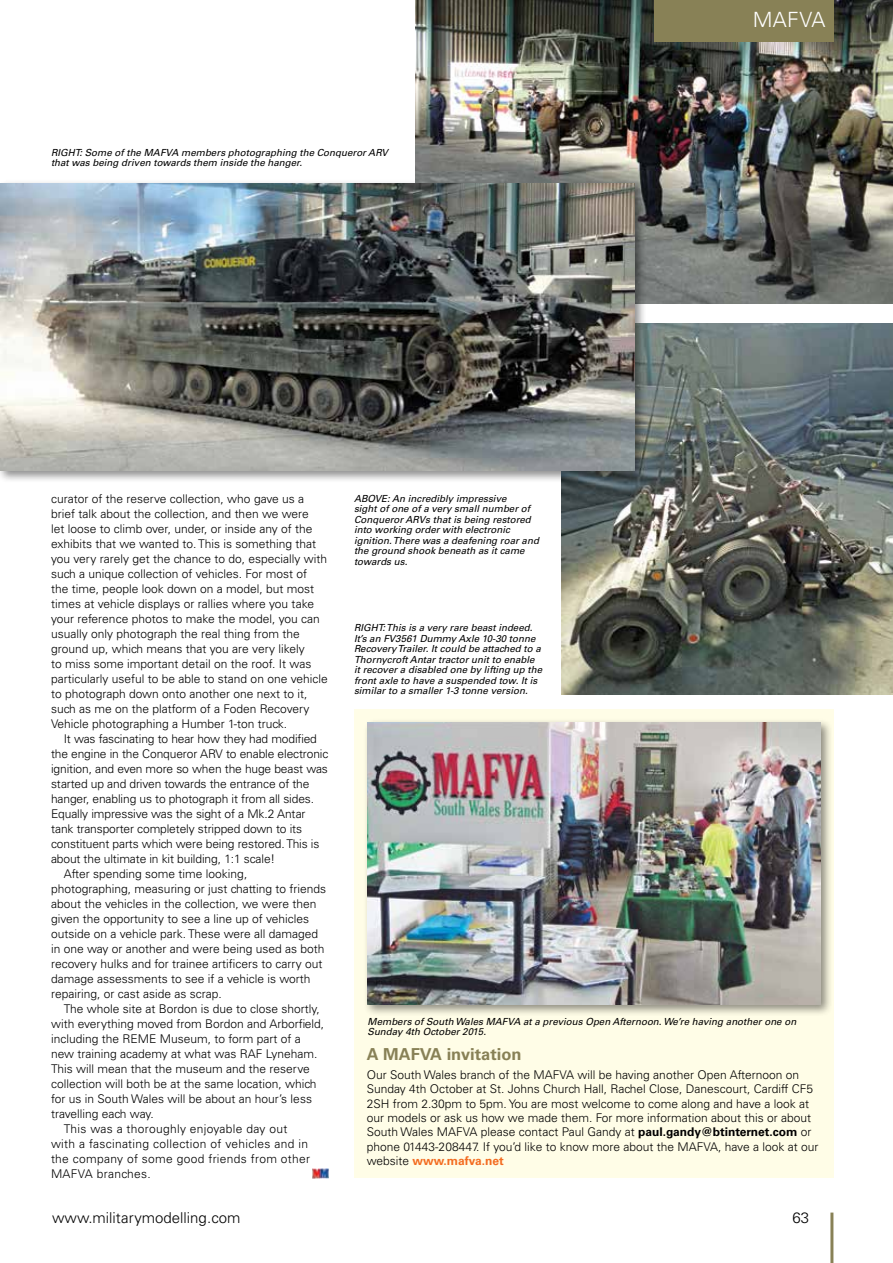
<style>
.page{position:relative;width:893px;height:1263px;background:#fff}
.page>*{position:absolute;margin:0;border:0;box-sizing:border-box;transform-origin:0 0}
.t1{font:300 21px "Univers LT Std";letter-spacing:.015em;color:#fff}
.t2{font:700 16.5px "Univers LT Std";color:#888156}
.t3{font:300 15px "Univers LT Std";color:#000}
.t4{font:300 12px/15px "Univers LT Std";color:#000}
.t5{font:300 12px "Univers LT Std";letter-spacing:.025em;color:#000}
.t6{font:italic 9.75px/10.5px "Univers LT Std";color:#000}
.s1{font-weight:700}
.s2{font-weight:700;color:#f36c21}
</style>
<div class="page">
<hr style="left:830px;top:1212px;width:3px;height:51px;background:#888156">
<div style="left:354px;top:710px;width:479px;height:468px;background:#fffde7"></div>
<img style="left:561px;top:323px;width:332px;height:372px">
<img style="left:415px;top:0;width:478px;height:304px">
<div style="left:0;top:179px;width:647px;height:304px;background:#000;opacity:.45"></div>
<img style="left:0;top:183px;width:634px;height:287px">
<div style="left:363px;top:718px;width:470px;height:298px;background:#000;opacity:.45"></div>
<img style="left:367px;top:722px;width:454px;height:282px">
<img style="left:312px;top:1168px;width:17px;height:10px">
<div style="left:654px;top:0;width:179px;height:41px;background:#888156"></div>
<p class="t6" style="left:51px;top:147px;width:339px">RIGHT: Some of the MAFVA members photographing the Conqueror ARV that was being driven towards them inside the hanger.</p>
<h1 class="t1" style="left:753px;top:7px;width:74px">MAFVA</h1>
<p class="t4" style="left:51px;top:492px;width:278px">curator of the reserve collection, who gave us a brief talk about the collection, and then we were<br>let loose to climb over, under, or inside any of the exhibits that we wanted to. This is something that you very rarely get the chance to do, especially with such a unique collection of vehicles. For most of<br>the time, people look down on a model, but most times at vehicle displays or rallies where you take your reference photos to make the model, you can usually only photograph the real thing from the ground up, which means that you are very likely<br>to miss some important detail on the roof. It was particularly useful to be able to stand on one vehicle to photograph down onto another one next to it, such as me on the platform of a Foden Recovery Vehicle photographing a Humber 1-ton truck.</p>
<p class="t4" style="left:64px;top:732px;width:255px">It was fascinating to hear how they had modified</p>
<p class="t4" style="left:51px;top:747px;width:279px">the engine in the Conqueror ARV to enable electronic</p>
<p class="t4" style="left:51px;top:762px;width:278px">ignition, and even more so when the huge beast was</p>
<p class="t4" style="left:51px;top:777px;width:260px">started up and driven towards the entrance of the</p>
<p class="t4" style="left:51px;top:792px;width:265px">hanger, enabling us to photograph it from all sides.</p>
<p class="t4" style="left:51px;top:807px;width:256px">Equally impressive was the sight of a Mk.2 Antar</p>
<p class="t4" style="left:51px;top:822px;width:253px">tank transporter completely stripped down to its</p>
<p class="t4" style="left:51px;top:837px;width:270px">constituent parts which were being restored. This is</p>
<p class="t4" style="left:51px;top:852px;width:226px">about the ultimate in kit building, 1:1 scale!</p>
<p class="t4" style="left:64px;top:867px;width:185px">After spending some time looking,</p>
<p class="t4" style="left:51px;top:882px;width:277px">photographing, measuring or just chatting to friends</p>
<p class="t4" style="left:51px;top:897px;width:267px">about the vehicles in the collection, we were then</p>
<p class="t4" style="left:51px;top:912px;width:260px">given the opportunity to see a line up of vehicles</p>
<p class="t4" style="left:51px;top:927px;width:269px">outside on a vehicle park. These were all damaged</p>
<p class="t4" style="left:51px;top:942px;width:275px">in one way or another and were being used as both</p>
<p class="t4" style="left:51px;top:957px;width:273px">recovery hulks and for trainee artificers to carry out</p>
<p class="t4" style="left:51px;top:972px;width:261px">damage assessments to see if a vehicle is worth</p>
<p class="t4" style="left:51px;top:987px;width:172px">repairing, or cast aside as scrap.</p>
<p class="t4" style="left:64px;top:1002px;width:258px">The whole site at Bordon is due to close shortly,</p>
<p class="t4" style="left:51px;top:1017px;width:275px">with everything moved from Bordon and Arborfield,</p>
<p class="t4" style="left:51px;top:1032px;width:251px">including the REME Museum, to form part of a</p>
<p class="t4" style="left:51px;top:1047px;width:268px">new training academy at what was RAF Lyneham.</p>
<p class="t4" style="left:51px;top:1062px;width:260px">This will mean that the museum and the reserve</p>
<p class="t4" style="left:51px;top:1077px;width:267px">collection will both be at the same location, which</p>
<p class="t4" style="left:51px;top:1092px;width:262px">for us in South Wales will be about an hour’s less</p>
<p class="t4" style="left:51px;top:1107px;width:104px">travelling each way.</p>
<p class="t5" style="left:64px;top:1122px;width:225px">This was a thoroughly enjoyable day out</p>
<p class="t5" style="left:51px;top:1137px;width:259px">with a fascinating collection of vehicles and in</p>
<p class="t5" style="left:51px;top:1152px;width:261px">the company of some good friends from other</p>
<p class="t5" style="left:51px;top:1167px;width:101px">MAFVA branches.</p>
<p class="t6" style="left:354px;top:493px;width:186px">ABOVE: An incredibly impressive<br>sight of one of a very small number of<br>Conqueror ARVs that is being restored into working order with electronic ignition. There was a deafening roar and the ground shook beneath as it came towards us.</p>
<p class="t6" style="left:354px;top:623px;width:190px">RIGHT: This is a very rare beast indeed.<br>It’s an FV3561 Dummy Axle 10-30 tonne Recovery Trailer. It could be attached to a Thornycroft Antar tractor unit to enable it recover a disabled one by lifting up the front axle to have a suspended tow. It is similar to a smaller 1-3 tonne version.</p>
<p class="t6" style="left:367px;top:1016px;width:430px">Members of South Wales MAFVA at a previous Open Afternoon. We’re having another one on<br>Sunday 4th October 2015.</p>
<h2 class="t2" style="left:367px;top:1045px;width:156px">A MAFVA invitation</h2>
<p class="t4" style="left:367px;top:1067px;width:453px;line-height:14.4px">Our South Wales branch of the MAFVA will be having another Open Afternoon on Sunday 4th October at St. Johns Church Hall, Rachel Close, Danescourt, Cardiff CF5<br>2SH from 2.30pm to 5pm. You are most welcome to come along and have a look at our models or ask us how we made them. For more information about this or about South Wales MAFVA please contact Paul Gandy at <span class="s1">paul.gandy@btinternet.com</span> or phone 01443-208447. If you’d like to know more about the MAFVA, have a look at our website <span class="s2">www.mafva.net</span></p>
<p class="t3" style="left:52px;top:1209px;width:190px">www.militarymodelling.com</p>
<p class="t3" style="left:792px;top:1209px;width:18px">63</p>
</div>
